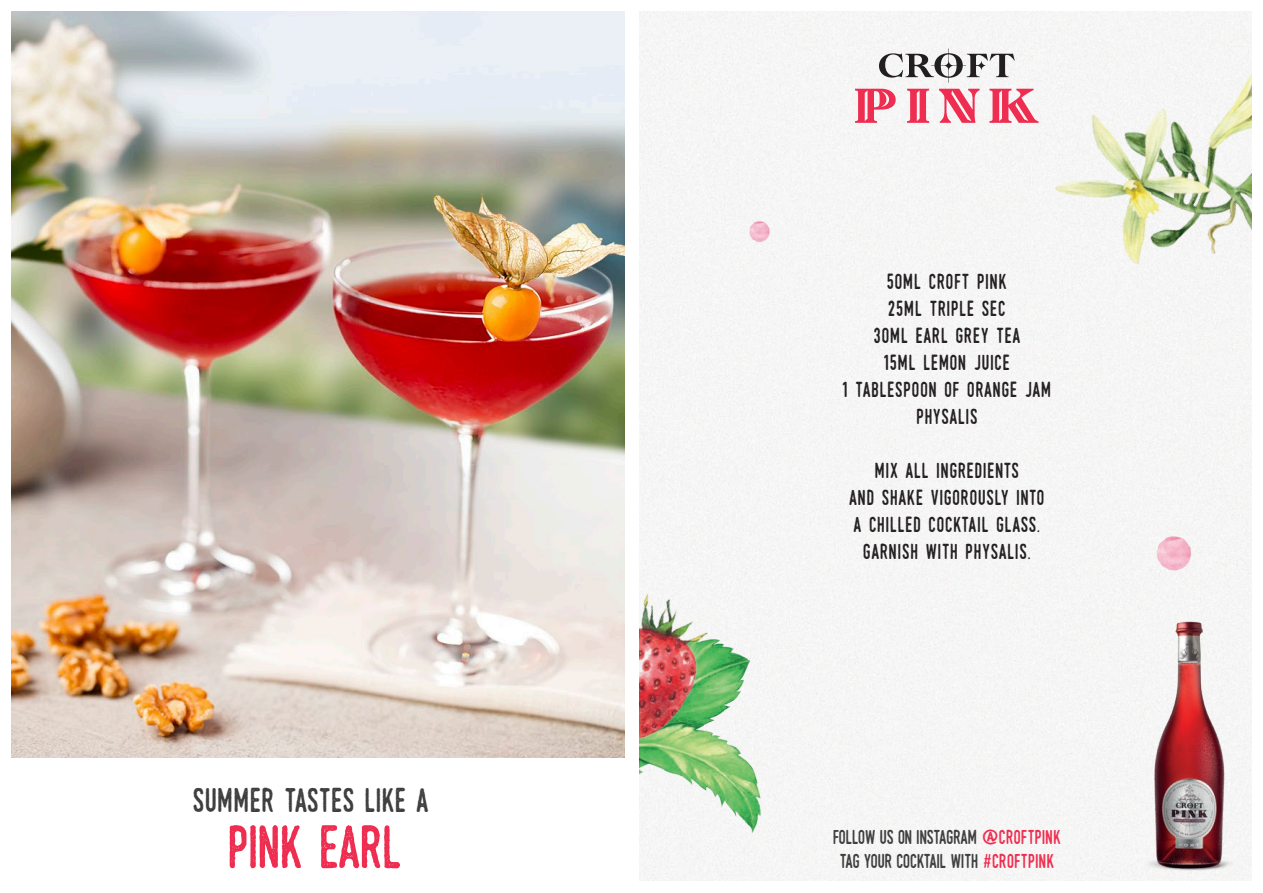
<style>
.page{position:relative;width:1263px;height:893px;background:#fff}
.page>*{position:absolute;margin:0;border:0;box-sizing:border-box;transform-origin:0 0}
.t1{font:59.1px "Monthoers Vintage 2.0";letter-spacing:-.02em;color:#ee2d50}
.t2{font:33px "Monthoers Vintage 2.0";color:#3e3e3f}
.t3{font:21px/27px "Monthoers Vintage 2.0";letter-spacing:.025em;color:#231f20;text-align:center}
.t4{font:19.5px/24.8px "Monthoers Vintage 2.0";letter-spacing:-.02em;color:#3e3e3f;text-align:center}
.s1{color:#ee2d50}
</style>
<div class="page">
<img style="left:639px;top:618px;width:136px;height:233px">
<img style="left:639px;top:582px;width:78px;height:178px">
<img style="left:1037px;top:45px;width:215px;height:249px">
<img style="left:1082px;top:579px;width:170px;height:302px">
<svg style="left:855px;top:89px;width:41px;height:34px"></svg>
<svg style="left:907px;top:89px;width:22px;height:34px"></svg>
<svg style="left:939px;top:89px;width:40px;height:34px"></svg>
<svg style="left:989px;top:89px;width:49px;height:34px"></svg>
<svg style="left:879px;top:48px;width:136px;height:35px"></svg>
<img style="left:11px;top:11px;width:614px;height:747px">
<img style="left:1153px;top:533px;width:41px;height:44px">
<img style="left:747px;top:220px;width:25px;height:26px">
<p class="t3" style="left:842px;top:268px;width:210px">50ML CROFT PINK<br>25ML TRIPLE SEC<br>30ML EARL GREY TEA<br>15ML LEMON JUICE<br>1 TABLESPOON OF ORANGE JAM<br>PHYSALIS</p>
<p class="t3" style="left:849px;top:457px;width:197px">MIX ALL INGREDIENTS<br>AND SHAKE VIGOROUSLY INTO<br>A CHILLED COCKTAIL GLASS.<br>GARNISH WITH PHYSALIS.</p>
<h2 class="t2" style="left:192px;top:781px;width:238px">SUMMER TASTES LIKE A</h2>
<h1 class="t1" style="left:227px;top:813px;width:177px">PINK EARL</h1>
<p class="t4" style="left:833px;top:824px;width:230px">FOLLOW US ON INSTAGRAM <span class="s1">@CROFTPINK<br></span>TAG YOUR COCKTAIL WITH <span class="s1">#CROFTPINK</span></p>
</div>
